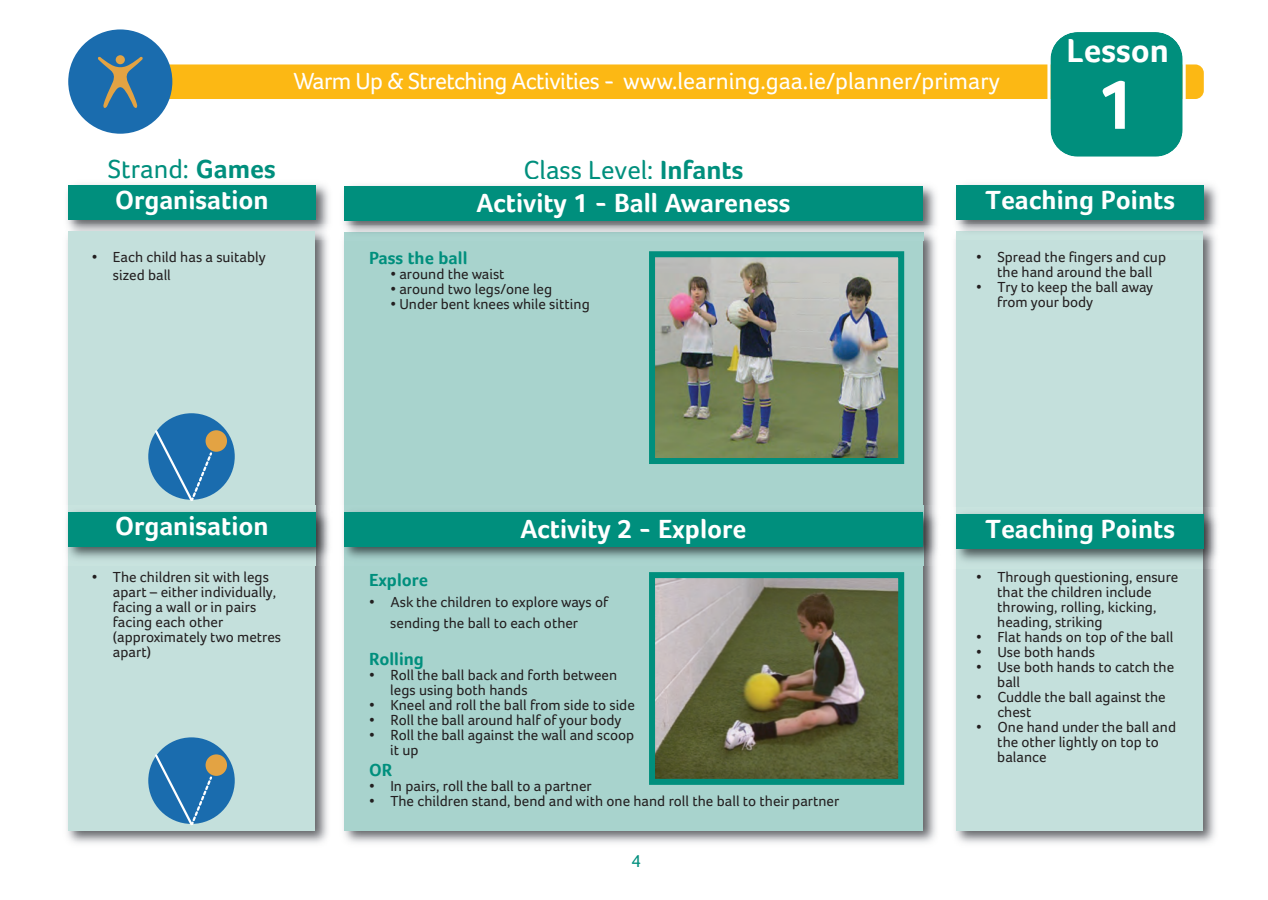
<style>
.page{position:relative;width:1268px;height:900px;background:#fff}
.page>*{position:absolute;margin:0;border:0;box-sizing:border-box;transform-origin:0 0}
.t1{font:700 72.15px "Foco";color:#fff}
.t2{font:700 34.2px "Foco";color:#fff}
.t3{font:700 27px "Foco";color:#fff}
.t4{font:27px "Foco";color:#008f7d}
.t5{font:24px "Foco";color:#fff}
.t6{font:700 18px "Foco";color:#008f7d}
.t7{font:18px "Foco";color:#008f7d}
.t8{font:15px/15px "Foco";color:#231f20}
.s1{font-weight:700}
</style>
<div class="page">
<img style="left:67px;top:184px;width:262px;height:660px">
<div style="left:68px;top:186px;width:247px;height:34px;background:#008f7d"></div>
<div style="left:68px;top:231px;width:247px;height:599px;background:#c4e0dc"></div>
<img style="left:955px;top:184px;width:262px;height:660px">
<div style="left:956px;top:231px;width:247px;height:599px;background:#c4e0dc"></div>
<div style="left:90px;top:64px;width:1114px;height:35px;background:#fcb814;border-radius:9px"></div>
<img style="left:344px;top:185px;width:592px;height:658px">
<div style="left:345px;top:232px;width:578px;height:598px;background:#a8d3cd"></div>
<img style="left:344px;top:225px;width:592px;height:15px">
<img style="left:345px;top:232px;width:578px;height:8px">
<div style="left:345px;top:186px;width:578px;height:34px;background:#008f7d"></div>
<img style="left:343px;top:505px;width:595px;height:60px">
<div style="left:345px;top:512px;width:578px;height:34px;background:#008f7d"></div>
<svg style="left:1047px;top:32px;width:139px;height:125px;background:#179988"></svg>
<img style="left:656px;top:258px;width:241px;height:199px">
<div style="left:649px;top:251px;width:255px;height:213px;border:6px solid #008f7d"></div>
<img style="left:955px;top:224px;width:262px;height:15px">
<img style="left:956px;top:231px;width:247px;height:8px">
<div style="left:957px;top:186px;width:247px;height:34px;background:#008f7d"></div>
<img style="left:955px;top:508px;width:262px;height:60px">
<div style="left:957px;top:514px;width:247px;height:34px;background:#008f7d"></div>
<img style="left:656px;top:579px;width:241px;height:198px">
<div style="left:649px;top:572px;width:255px;height:212px;border:6px solid #008f7d"></div>
<img style="left:66px;top:505px;width:264px;height:60px">
<div style="left:68px;top:512px;width:247px;height:34px;background:#008f7d"></div>
<div style="left:68px;top:29px;width:104px;height:105px;background:#1a6cae;border-radius:50%"></div>
<svg style="left:98px;top:56px;width:45px;height:52px"></svg>
<div style="left:148px;top:413px;width:87px;height:86px;background:#1a6cae;border-radius:50%"></div>
<div style="left:206px;top:430px;width:21px;height:21px;background:#e3a343;border-radius:50%"></div>
<svg style="left:153px;top:428px;width:61px;height:73px"></svg>
<div style="left:148px;top:737px;width:87px;height:86px;background:#1a6cae;border-radius:50%"></div>
<div style="left:206px;top:754px;width:21px;height:21px;background:#e3a343;border-radius:50%"></div>
<svg style="left:153px;top:752px;width:61px;height:73px"></svg>
<h3 class="t5" style="left:294px;top:67px;width:708px">Warm Up &amp; Stretching Activities - www.learning.gaa.ie/planner/primary</h3>
<h2 class="t2" style="left:1066px;top:31px;width:104px">Lesson</h2>
<h1 class="t1" style="left:1096px;top:62px;width:41px">1</h1>
<h3 class="t4" style="left:108px;top:153px;width:170px">Strand: <span class="s1">Games</span></h3>
<h3 class="t4" style="left:523px;top:154px;width:221px">Class Level: <span class="s1">Infants</span></h3>
<h3 class="t3" style="left:115px;top:184px;width:155px">Organisation</h3>
<h3 class="t3" style="left:476px;top:187px;width:316px">Activity 1 - Ball Awareness</h3>
<h3 class="t3" style="left:986px;top:184px;width:191px">Teaching Points</h3>
<p class="t8" style="left:113px;top:248px;width:154px;line-height:18px;text-indent:-21px">• Each child has a suitably sized ball</p>
<p class="t6" style="left:369px;top:247px;width:100px">Pass the ball</p>
<p class="t8" style="left:390px;top:266px;width:116px">• around the waist</p>
<p class="t8" style="left:390px;top:281px;width:163px">• around two legs/one leg</p>
<p class="t8" style="left:390px;top:296px;width:201px">• Under bent knees while sitting</p>
<p class="t8" style="left:976px;top:249px;width:191px;text-align:center">• Spread the fingers and cup the hand around the ball</p>
<p class="t8" style="left:997px;top:279px;width:157px;text-indent:-21px">• Try to keep the ball away from your body</p>
<h3 class="t3" style="left:115px;top:510px;width:155px">Organisation</h3>
<p class="t8" style="left:113px;top:569px;width:170px;text-indent:-21px">• The children sit with legs apart – either individually, facing a wall or in pairs facing each other (approximately two metres apart)</p>
<h3 class="t3" style="left:520px;top:512px;width:227px">Activity 2 - Explore</h3>
<p class="t6" style="left:369px;top:569px;width:60px">Explore</p>
<p class="t8" style="left:369px;top:591px;width:241px;line-height:21px;text-align:center">• Ask the children to explore ways of sending the ball to each other</p>
<p class="t6" style="left:369px;top:647px;width:56px">Rolling</p>
<p class="t8" style="left:390px;top:666px;width:228px;text-indent:-21px">• Roll the ball back and forth between legs using both hands</p>
<p class="t8" style="left:369px;top:696px;width:267px">• Kneel and roll the ball from side to side</p>
<p class="t8" style="left:369px;top:711px;width:254px">• Roll the ball around half of your body</p>
<p class="t8" style="left:390px;top:726px;width:245px;text-indent:-21px">• Roll the ball against the wall and scoop it up</p>
<p class="t6" style="left:369px;top:758px;width:25px">OR</p>
<p class="t8" style="left:369px;top:777px;width:224px">• In pairs, roll the ball to a partner</p>
<p class="t8" style="left:369px;top:792px;width:472px">• The children stand, bend and with one hand roll the ball to their partner</p>
<p class="t7" style="left:631px;top:849px;width:11px">4</p>
<h3 class="t3" style="left:986px;top:512px;width:191px">Teaching Points</h3>
<p class="t8" style="left:997px;top:569px;width:183px;text-indent:-21px">• Through questioning, ensure that the children include throwing, rolling, kicking, heading, striking</p>
<p class="t8" style="left:976px;top:629px;width:199px">• Flat hands on top of the ball</p>
<p class="t8" style="left:976px;top:644px;width:121px">• Use both hands</p>
<p class="t8" style="left:997px;top:659px;width:178px;text-indent:-21px">• Use both hands to catch the ball</p>
<p class="t8" style="left:997px;top:689px;width:170px;text-indent:-21px">• Cuddle the ball against the chest</p>
<p class="t8" style="left:997px;top:719px;width:180px;text-indent:-21px">• One hand under the ball and the other lightly on top to balance</p>
</div>
